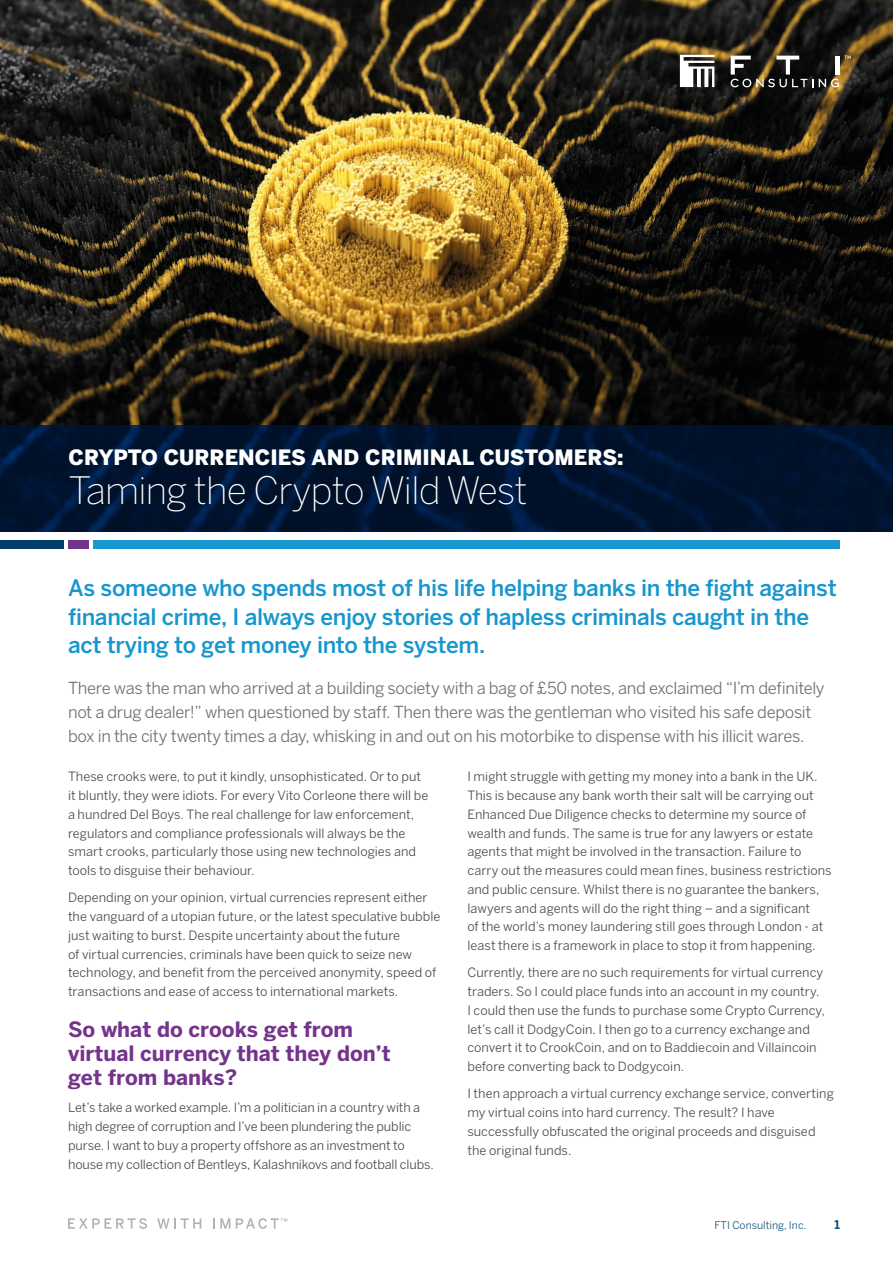
<style>
.page{position:relative;width:893px;height:1263px;background:#fff}
.page>*{position:absolute;margin:0;border:0;box-sizing:border-box;transform-origin:0 0}
.t1{font:200 37.5px "Benton Sans";letter-spacing:-.02em;color:#fff}
.t2{font:500 22.5px/28.5px "Benton Sans";letter-spacing:-.015em;color:#1797ce}
.t3{font:700 21px/24px "Benton Sans";color:#75348b}
.t4{font:900 21px "Benton Sans";color:#fff}
.t5{font:16.5px/24px "Benton Sans";letter-spacing:-.02em;color:#70706f}
.t6{font:12.75px/18.8px "Benton Sans";color:#4b4b4a}
.t7{font:700 12px "Benton Sans";color:#15527c}
.t8{font:10.5px "Benton Sans";color:#15527c}
</style>
<div class="page">
<img style="left:0;top:0;width:893px;height:425px">
<svg style="left:680px;top:55px;width:34px;height:32px"></svg>
<svg style="left:819px;top:79px;width:20px;height:8px"></svg>
<svg style="left:844px;top:56px;width:7px;height:3px"></svg>
<hr style="left:835px;top:56px;width:4px;height:19px;background:#fff">
<svg style="left:731px;top:56px;width:82px;height:31px;background:#46443d"></svg>
<svg style="left:0;top:425px;width:893px;height:106px;background:#00132f"></svg>
<div style="left:68px;top:540px;width:21px;height:9px;background:#75348b"></div>
<div style="left:94px;top:540px;width:746px;height:9px;background:#1797ce"></div>
<div style="left:0;top:540px;width:63px;height:9px;background:#003e69"></div>
<svg style="left:68px;top:1218px;width:79px;height:11px"></svg>
<svg style="left:157px;top:1218px;width:44px;height:10px"></svg>
<svg style="left:213px;top:1218px;width:17px;height:10px"></svg>
<svg style="left:236px;top:1218px;width:51px;height:11px"></svg>
<h3 class="t4" style="left:68px;top:445px;width:557px">CRYPTO CURRENCIES AND CRIMINAL CUSTOMERS:</h3>
<h1 class="t1" style="left:68px;top:469px;width:461px">Taming the Crypto Wild West</h1>
<h2 class="t2" style="left:68px;top:573px;width:770px">As someone who spends most of his life helping banks in the fight against financial crime, I always enjoy stories of hapless criminals caught in the act trying to get money into the system.</h2>
<p class="t5" style="left:68px;top:676px;width:758px">There was the man who arrived at a building society with a bag of £50 notes, and exclaimed “I’m definitely not a drug dealer!” when questioned by staff. Then there was the gentleman who visited his safe deposit box in the city twenty times a day, whisking in and out on his motorbike to dispense with his illicit wares.</p>
<p class="t6" style="left:68px;top:767px;width:362px">These crooks were, to put it kindly, unsophisticated. Or to put it bluntly, they were idiots. For every Vito Corleone there will be a hundred Del Boys. The real challenge for law enforcement, regulators and compliance professionals will always be the smart crooks, particularly those using new technologies and tools to disguise their behaviour.</p>
<p class="t6" style="left:68px;top:889px;width:374px">Depending on your opinion, virtual currencies represent either the vanguard of a utopian future, or the latest speculative bubble just waiting to burst. Despite uncertainty about the future<br>of virtual currencies, criminals have been quick to seize new technology, and benefit from the perceived anonymity, speed of transactions and ease of access to international markets.</p>
<h3 class="t3" style="left:68px;top:1017px;width:324px">So what do crooks get from virtual currency that they don’t get from banks?</h3>
<p class="t6" style="left:68px;top:1098px;width:367px">Let’s take a worked example. I’m a politician in a country with a high degree of corruption and I’ve been plundering the public purse. I want to buy a property offshore as an investment to house my collection of Bentleys, Kalashnikovs and football clubs.</p>
<p class="t6" style="left:467px;top:767px;width:366px">I might struggle with getting my money into a bank in the UK.<br>This is because any bank worth their salt will be carrying out Enhanced Due Diligence checks to determine my source of wealth and funds. The same is true for any lawyers or estate agents that might be involved in the transaction. Failure to carry out the measures could mean fines, business restrictions and public censure. Whilst there is no guarantee the bankers, lawyers and agents will do the right thing – and a significant<br>of the world’s money laundering still goes through London - at least there is a framework in place to stop it from happening.</p>
<p class="t6" style="left:467px;top:964px;width:359px">Currently, there are no such requirements for virtual currency traders. So I could place funds into an account in my country.<br>I could then use the funds to purchase some Crypto Currency, let’s call it DodgyCoin. I then go to a currency exchange and convert it to CrookCoin, and on to Baddiecoin and Villaincoin before converting back to Dodgycoin.</p>
<p class="t6" style="left:467px;top:1085px;width:368px">I then approach a virtual currency exchange service, converting my virtual coins into hard currency. The result? I have successfully obfuscated the original proceeds and disguised the original funds.</p>
<p class="t8" style="left:715px;top:1219px;width:93px">FTI Consulting, Inc.</p>
<p class="t7" style="left:834px;top:1217px;width:7px">1</p>
</div>
